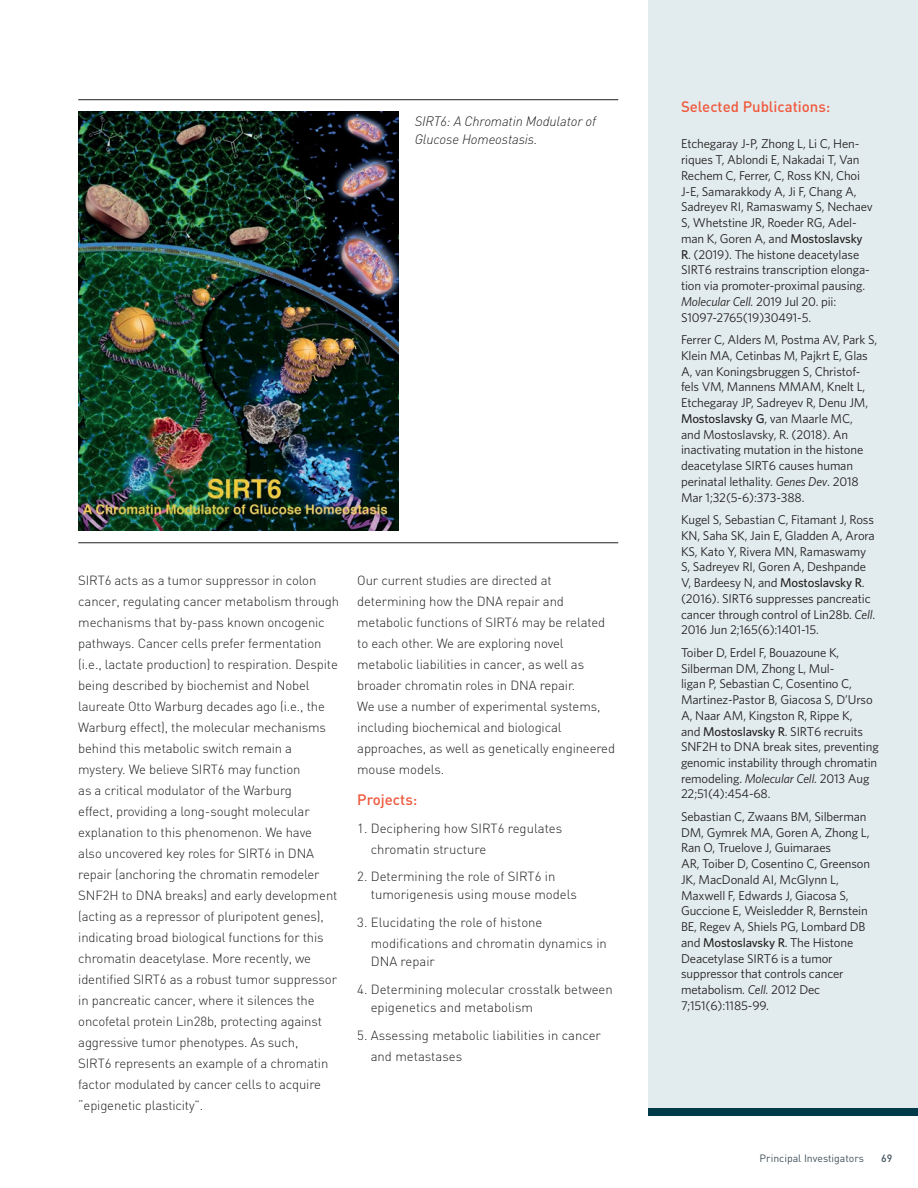
<style>
.page{position:relative;width:918px;height:1188px;background:#fff}
.page>*{position:absolute;margin:0;border:0;box-sizing:border-box;transform-origin:0 0}
.t1{font:500 15px "DIN";color:#f0593e}
.t2{font:italic 300 13.5px/18px "DIN";letter-spacing:-.01em;color:#231f20}
.t3{font:300 13.2px/21px "DIN";letter-spacing:-.01em;color:#231f20}
.t4{font:12.75px/15.8px "Whitney";letter-spacing:-.01em;color:#231f20}
.t5{font:10.5px "DIN";color:#41515b}
.t6{font:500 10.5px "DIN";color:#41515b}
.s1{font-weight:500}
.s2{font-style:italic}
</style>
<div class="page">
<div style="left:648px;top:0;width:270px;height:1115px;background:#e2ecee"></div>
<div style="left:648px;top:1108px;width:270px;height:7px;background:#003a49"></div>
<hr style="left:78px;top:99px;width:540px;height:1px;background:#231f20">
<hr style="left:78px;top:543px;width:540px;height:1px;background:#231f20">
<img style="left:78px;top:111px;width:321px;height:420px">
<p class="t2" style="left:415px;top:112px;width:183px">SIRT6: A Chromatin Modulator of<br>Glucose Homeostasis.</p>
<p class="t3" style="left:78px;top:571px;width:262px">SIRT6 acts as a tumor suppressor in colon cancer, regulating cancer metabolism through mechanisms that by-pass known oncogenic pathways. Cancer cells prefer fermentation (i.e., lactate production) to respiration. Despite being described by biochemist and Nobel laureate Otto Warburg decades ago (i.e., the Warburg effect), the molecular mechanisms behind this metabolic switch remain a mystery. We believe SIRT6 may function<br>as a critical modulator of the Warburg<br>effect, providing a long-sought molecular explanation to this phenomenon. We have<br>also uncovered key roles for SIRT6 in DNA repair (anchoring the chromatin remodeler SNF2H to DNA breaks) and early development (acting as a repressor of pluripotent genes), indicating broad biological functions for this chromatin deacetylase. More recently, we identified SIRT6 as a robust tumor suppressor in pancreatic cancer, where it silences the oncofetal protein Lin28b, protecting against aggressive tumor phenotypes. As such,<br>SIRT6 represents an example of a chromatin factor modulated by cancer cells to acquire “epigenetic plasticity”.</p>
<p class="t3" style="left:357px;top:571px;width:259px">Our current studies are directed at determining how the DNA repair and metabolic functions of SIRT6 may be related to each other. We are exploring novel metabolic liabilities in cancer, as well as broader chromatin roles in DNA repair.<br>We use a number of experimental systems, including biochemical and biological approaches, as well as genetically engineered mouse models.</p>
<p class="t1" style="left:357px;top:791px;width:62px">Projects:</p>
<p class="t3" style="left:371px;top:819px;width:193px;text-indent:-14px">1. Deciphering how SIRT6 regulates chromatin structure</p>
<p class="t3" style="left:371px;top:869px;width:208px;line-height:18px;text-indent:-14px">2. Determining the role of SIRT6 in tumorigenesis using mouse models</p>
<p class="t3" style="left:371px;top:914px;width:238px;text-indent:-14px">3. Elucidating the role of histone modifications and chromatin dynamics in</p>
<p class="t3" style="left:371px;top:953px;width:66px">DNA repair</p>
<p class="t3" style="left:371px;top:982px;width:243px;line-height:18px;text-indent:-14px">4. Determining molecular crosstalk between epigenetics and metabolism</p>
<p class="t3" style="left:371px;top:1026px;width:232px;text-indent:-14px">5. Assessing metabolic liabilities in cancer and metastases</p>
<p class="t1" style="left:681px;top:98px;width:151px">Selected Publications:</p>
<p class="t4" style="left:681px;top:137px;width:193px">Etchegaray J-P, Zhong L, Li C, Hen&shy;riques T, Ablondi E, Nakadai T, Van Rechem C, Ferrer, C, Ross KN, Choi J-E, Samarakkody A, Ji F, Chang A, Sadreyev RI, Ramaswamy S, Nechaev S, Whetstine JR, Roeder RG, Adel&shy;man K, Goren A, and <span class="s1">Mostoslavsky R</span>. (2019). The histone deacetylase SIRT6 restrains transcription elonga&shy;tion via promoter-proximal pausing.<br><span class="s2">Molecular Cell.</span> 2019 Jul 20. pii:<br>S1097-2765(19)30491-5.</p>
<p class="t4" style="left:681px;top:333px;width:198px">Ferrer C, Alders M, Postma AV, Park S, Klein MA, Cetinbas M, Pajkrt E, Glas A, van Koningsbruggen S, Christof&shy;fels VM, Mannens MMAM, Knelt L, Etchegaray JP, Sadreyev R, Denu JM, <span class="s1">Mostoslavsky G</span>, van Maarle MC,<br>and Mostoslavsky, R. (2018). An inactivating mutation in the histone deacetylase SIRT6 causes human perinatal lethality. <span class="s2">Genes Dev</span>. 2018<br>Mar 1;32(5-6):373-388.</p>
<p class="t4" style="left:681px;top:513px;width:196px">Kugel S, Sebastian C, Fitamant J, Ross KN, Saha SK, Jain E, Gladden A, Arora KS, Kato Y, Rivera MN, Ramaswamy S, Sadreyev RI, Goren A, Deshpande V, Bardeesy N, and <span class="s1">Mostoslavsky R</span>. (2016). SIRT6 suppresses pancreatic cancer through control of Lin28b. <span class="s2">Cell</span>.<br>2016 Jun 2;165(6):1401-15.</p>
<p class="t4" style="left:681px;top:645px;width:199px">Toiber D, Erdel F, Bouazoune K,<br>Silberman DM, Zhong L, Mul-<br>ligan P, Sebastian C, Cosentino C,<br>Martinez-Pastor B, Giacosa S, D’Urso<br>A, Naar AM, Kingston R, Rippe K,<br>and <span class="s1">Mostoslavsky R</span>. SIRT6 recruits<br>SNF2H to DNA break sites, preventing genomic instability through chromatin remodeling. <span class="s2">Molecular Cell.</span> 2013 Aug<br>22;51(4):454-68.</p>
<p class="t4" style="left:681px;top:810px;width:191px">Sebastian C, Zwaans BM, Silberman<br>DM, Gymrek MA, Goren A, Zhong L,<br>Ran O, Truelove J, Guimaraes<br>AR, Toiber D, Cosentino C, Greenson<br>JK, MacDonald AI, McGlynn L,<br>Maxwell F, Edwards J, Giacosa S,<br>Guccione E, Weisledder R, Bernstein<br>BE, Regev A, Shiels PG, Lombard DB and <span class="s1">Mostoslavsky R</span>. The Histone<br>Deacetylase SIRT6 is a tumor suppressor that controls cancer metabolism. <span class="s2">Cell.</span> 2012 Dec<br>7;151(6):1185-99.</p>
<p class="t5" style="left:760px;top:1152px;width:106px">Principal Investigators</p>
<p class="t6" style="left:881px;top:1152px;width:13px">69</p>
</div>
